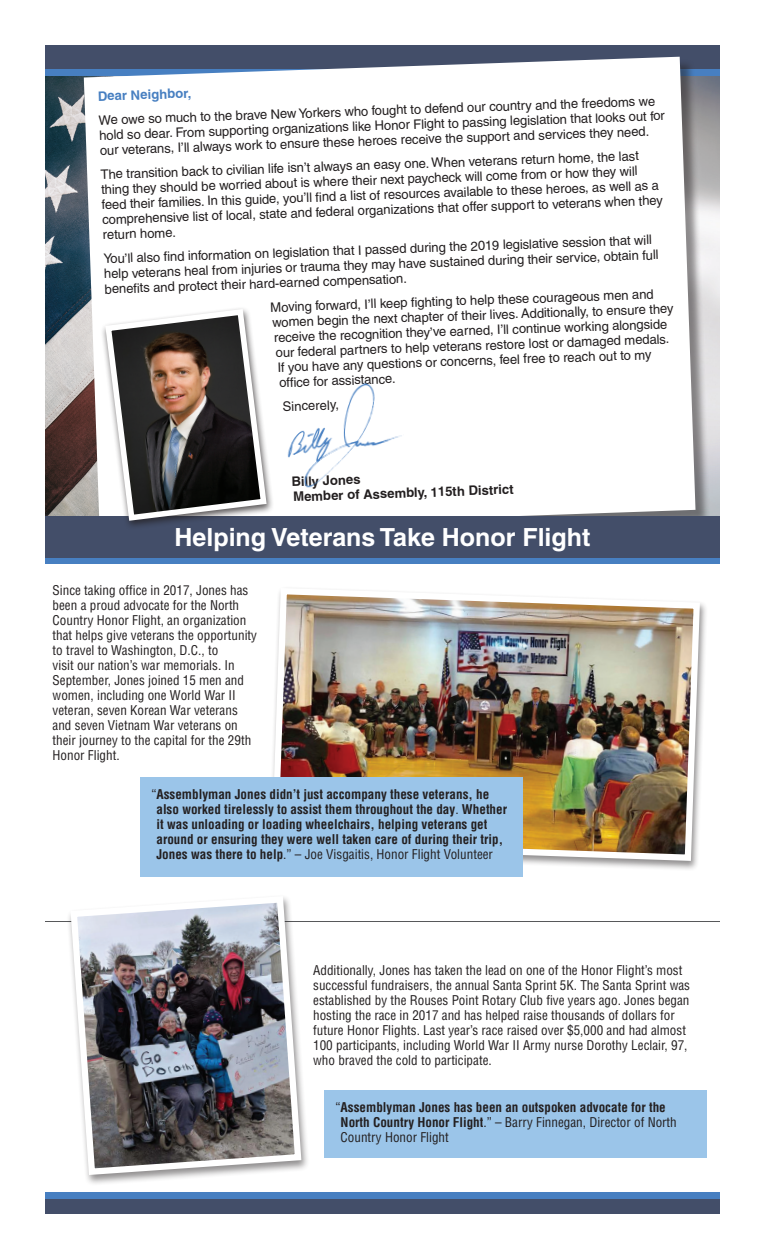
<style>
.page{position:relative;width:765px;height:1260px;background:#fff}
.page>*{position:absolute;margin:0;border:0;box-sizing:border-box;transform-origin:0 0}
.t1{font:700 25px "Helvetica";color:#fff}
.t2{font:13.12px/15.1px "Helvetica";color:#231f20}
.t3{font:condensed 13.12px/15px "Helvetica";color:#231f20}
.t4{font:700 condensed 13.12px/15px "Helvetica";color:#231f20}
.t5{font:700 13.12px/15.1px "Helvetica";color:#231f20}
.t6{font:700 13.12px "Helvetica";color:#477fc1}
.s1{font-weight:400}
</style>
<div class="page">
<img style="left:45px;top:76px;width:675px;height:440px">
<div style="left:45px;top:45px;width:675px;height:24px;background:#434e69"></div>
<div style="left:86px;top:59px;width:625px;height:487px;background:#231f20;opacity:.5"></div>
<svg style="left:84px;top:57px;width:612px;height:459px"></svg>
<div style="left:45px;top:542px;width:675px;height:22px;background:#477fc1"></div>
<div style="left:45px;top:516px;width:675px;height:42px;background:#434e69"></div>
<div style="left:45px;top:1192px;width:675px;height:22px;background:#477fc1"></div>
<div style="left:45px;top:1200px;width:675px;height:14px;background:#434e69"></div>
<div style="left:268px;top:586px;width:440px;height:285px;background:#231f20;opacity:.5"></div>
<img style="left:269px;top:586px;width:434px;height:278px">
<img style="left:285px;top:382px;width:122px;height:107px">
<div style="left:101px;top:306px;width:174px;height:224px;background:#231f20;opacity:.75"></div>
<svg style="left:102px;top:306px;width:168px;height:218px"></svg>
<div style="left:140px;top:777px;width:382px;height:100px;background:#9bc5e9"></div>
<div style="left:324px;top:1091px;width:383px;height:67px;background:#9bc5e9"></div>
<hr style="left:45px;top:921px;width:675px;height:1px;background:#57585a">
<div style="left:66px;top:894px;width:244px;height:293px;background:#231f20;opacity:.5"></div>
<img style="left:67px;top:894px;width:238px;height:284px">
<p class="t6" style="left:98px;top:88px;width:95px;rotate:-2deg">Dear Neighbor,</p>
<p class="t2" style="left:99px;top:113px;width:567px;rotate:-2deg">We owe so much to the brave New Yorkers who fought to defend our country and the freedoms we hold so dear. From supporting organizations like Honor Flight to passing legislation that looks out for our veterans, I’ll always work to ensure these heroes receive the support and services they need.</p>
<p class="t2" style="left:100px;top:167px;width:563px;rotate:-2deg">The transition back to civilian life isn’t always an easy one. When veterans return home, the last thing they should be worried about is where their next paycheck will come from or how they will feed their families. In this guide, you’ll fi nd a list of resources available to these heroes, as well as a comprehensive list of local, state and federal organizations that offer support to veterans when they return home.</p>
<p class="t2" style="left:103px;top:251px;width:556px;rotate:-2deg">You’ll also fi nd information on legislation that I passed during the 2019 legislative session that will help veterans heal from injuries or trauma they may have sustained during their service, obtain full benefi ts and protect their hard-earned compensation.</p>
<p class="t2" style="left:270px;top:300px;width:385px;rotate:-2deg">Moving forward, I’ll keep fi ghting to help these courageous men and</p>
<p class="t2" style="left:272px;top:315px;width:403px;rotate:-2deg">women begin the next chapter of their lives. Additionally, to ensure they</p>
<p class="t2" style="left:274px;top:330px;width:395px;rotate:-2deg">receive the recognition they’ve earned, I’ll continue working alongside</p>
<p class="t2" style="left:275px;top:345px;width:395px;rotate:-2deg">our federal partners to help veterans restore lost or damaged medals.</p>
<p class="t2" style="left:277px;top:360px;width:376px;rotate:-2deg">If you have any questions or concerns, feel free to reach out to my</p>
<p class="t2" style="left:279px;top:375px;width:118px;rotate:-2deg">offi ce for assistance.</p>
<p class="t2" style="left:282px;top:399px;width:58px;rotate:-2deg">Sincerely,</p>
<p class="t5" style="left:291px;top:474px;width:223px;rotate:-2deg">Billy Jones<br>Member of Assembly, 115th District</p>
<h1 class="t1" style="left:175px;top:522px;width:417px">Helping Veterans Take Honor Flight</h1>
<p class="t3" style="left:53px;top:582px;width:206px">Since taking office in 2017, Jones has been a proud advocate for the North Country Honor Flight, an organization that helps give veterans the opportunity to travel to Washington, D.C., to<br>visit our nation’s war memorials. In September, Jones joined 15 men and women, including one World War II veteran, seven Korean War veterans and seven Vietnam War veterans on their journey to the capital for the 29th Honor Flight.</p>
<p class="t4" style="left:156px;top:787px;width:352px;text-indent:-5px"><span class="s1">“</span>Assemblyman Jones didn’t just accompany these veterans, he also worked tirelessly to assist them throughout the day<span class="s1">.</span> Whether it was unloading or loading wheelchairs, helping veterans get around or ensuring they were well taken care of during their trip, Jones was there to help<span class="s1">.” – Joe Visgaitis, Honor Flight Volunteer</span></p>
<p class="t3" style="left:313px;top:963px;width:378px">Additionally, Jones has taken the lead on one of the Honor Flight’s most successful fundraisers, the annual Santa Sprint 5K. The Santa Sprint was established by the Rouses Point Rotary Club five years ago. Jones began hosting the race in 2017 and has helped raise thousands of dollars for future Honor Flights. Last year’s race raised over $5,000 and had almost 100 participants, including World War II Army nurse Dorothy Leclair, 97, who braved the cold to participate.</p>
<p class="t4" style="left:341px;top:1100px;width:338px;text-indent:-5px"><span class="s1">“</span>Assemblyman Jones has been an outspoken advocate for the<br>North Country Honor Flight<span class="s1">.” – Barry Finnegan, Director of North<br>Country Honor Flight</span></p>
</div>
